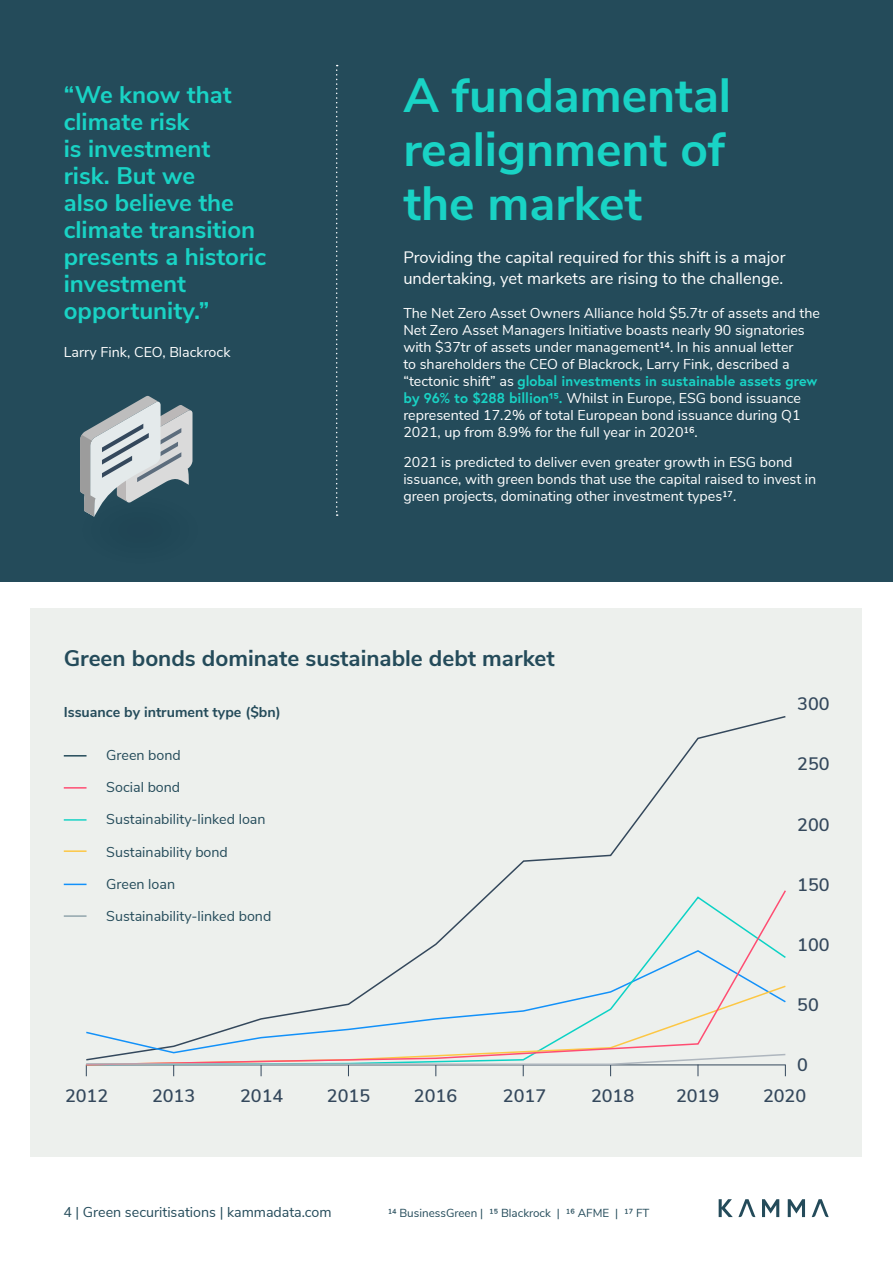
<style>
.page{position:relative;width:893px;height:1263px;background:#fff}
.page>*{position:absolute;margin:0;border:0;box-sizing:border-box;transform-origin:0 0}
.t1{font:700 48px/54px "Nunito Sans";color:#19d3c5}
.t2{font:700 24px/27px "Nunito Sans";color:#19d3c5}
.t3{font:700 22.5px "Nunito Sans";color:#244b5a}
.t4{font:600 18px "Nunito Sans";color:#34485c}
.t5{font:16.5px/21px "Nunito Sans";color:#fff}
.t6{font:14.25px/17.1px "Nunito Sans";color:#fff}
.t7{font:14.25px "Nunito Sans";color:#244b5a}
.t8{font:700 14.25px "Europa";color:#19d3c5}
.t9{font:700 14.25px "Nunito Sans";color:#244b5a}
.t10{font:11.7px "Nunito Sans";color:#244b5a}
.s1{font-family:"Nunito Sans";font-weight:400;color:#fff}
.s2{font-family:"Europa";font-weight:700;color:#19d3c5}
</style>
<div class="page">
<svg style="left:762px;top:1199px;width:17px;height:18px"></svg>
<svg style="left:788px;top:1199px;width:17px;height:18px"></svg>
<svg style="left:719px;top:1199px;width:36px;height:18px"></svg>
<svg style="left:812px;top:1199px;width:17px;height:18px"></svg>
<div style="left:0;top:0;width:893px;height:582px;background:#244b5a"></div>
<svg style="left:80px;top:396px;width:113px;height:121px"></svg>
<svg style="left:336px;top:65px;width:2px;height:451px"></svg>
<div style="left:31px;top:608px;width:831px;height:549px;background:#edf0ed"></div>
<svg style="left:86px;top:889px;width:700px;height:164px"></svg>
<svg style="left:85px;top:1053px;width:701px;height:23px"></svg>
<svg style="left:64px;top:755px;width:23px;height:1px"></svg>
<hr style="left:64px;top:819px;width:23px;height:2px;background:#19d3c5">
<hr style="left:64px;top:787px;width:23px;height:2px;background:#ff4d73">
<svg style="left:64px;top:884px;width:23px;height:1px"></svg>
<hr style="left:64px;top:850px;width:23px;height:2px;background:#fdc744">
<hr style="left:64px;top:915px;width:23px;height:2px;background:#91a5ac">
<h2 class="t2" style="left:64px;top:80px;width:204px">“We know that climate risk<br>is investment<br>risk. But we<br>also believe the climate transition presents a historic investment opportunity.”</h2>
<p class="t6" style="left:64px;top:343px;width:168px">Larry Fink, CEO, Blackrock</p>
<h1 class="t1" style="left:403px;top:66px;width:329px">A fundamental realignment of the market</h1>
<p class="t5" style="left:403px;top:245px;width:384px">Providing the capital required for this shift is a major undertaking, yet markets are rising to the challenge.</p>
<p class="t6" style="left:403px;top:303px;width:418px">The Net Zero Asset Owners Alliance hold $5.7tr of assets and the Net Zero Asset Managers Initiative boasts nearly 90 signatories with $37tr of assets under management14. In his annual letter<br>to shareholders the CEO of Blackrock, Larry Fink, described a</p>
<p class="t8" style="left:403px;top:371px;width:415px"><span class="s1">“tectonic shift” as</span> global investments in sustainable assets grew</p>
<p class="t6" style="left:403px;top:389px;width:399px;text-align:justify"><span class="s2">by 96% to $288 billion15.</span> Whilst in Europe, ESG bond issuance represented 17.2% of total European bond issuance during Q1<br>2021, up from 8.9% for the full year in 202016.</p>
<p class="t6" style="left:403px;top:453px;width:414px">2021 is predicted to deliver even greater growth in ESG bond issuance, with green bonds that use the capital raised to invest in green projects, dominating other investment types17.</p>
<h3 class="t3" style="left:64px;top:641px;width:492px">Green bonds dominate sustainable debt market</h3>
<p class="t9" style="left:64px;top:702px;width:219px">Issuance by intrument type ($bn)</p>
<p class="t7" style="left:106px;top:745px;width:76px">Green bond</p>
<p class="t7" style="left:106px;top:777px;width:75px">Social bond</p>
<p class="t7" style="left:106px;top:809px;width:161px">Sustainability-linked loan</p>
<p class="t7" style="left:106px;top:841px;width:123px">Sustainability bond</p>
<p class="t7" style="left:106px;top:873px;width:70px">Green loan</p>
<p class="t7" style="left:106px;top:905px;width:166px">Sustainability-linked bond</p>
<p class="t4" style="left:797px;top:691px;width:34px">300</p>
<p class="t4" style="left:797px;top:751px;width:34px">250</p>
<p class="t4" style="left:797px;top:811px;width:34px">200</p>
<p class="t4" style="left:797px;top:871px;width:34px">150</p>
<p class="t4" style="left:797px;top:931px;width:34px">100</p>
<p class="t4" style="left:797px;top:991px;width:23px">50</p>
<p class="t4" style="left:797px;top:1052px;width:12px">0</p>
<p class="t4" style="left:65px;top:1083px;width:45px">2012</p>
<p class="t4" style="left:152px;top:1083px;width:45px">2013</p>
<p class="t4" style="left:240px;top:1083px;width:45px">2014</p>
<p class="t4" style="left:327px;top:1083px;width:45px">2015</p>
<p class="t4" style="left:414px;top:1083px;width:45px">2016</p>
<p class="t4" style="left:503px;top:1083px;width:45px">2017</p>
<p class="t4" style="left:591px;top:1083px;width:45px">2018</p>
<p class="t4" style="left:676px;top:1083px;width:45px">2019</p>
<p class="t4" style="left:763px;top:1083px;width:45px">2020</p>
<p class="t7" style="left:63px;top:1202px;width:270px">4 | Green securitisations | kammadata.com</p>
<p class="t10" style="left:388px;top:1204px;width:263px">14 BusinessGreen | 15 Blackrock | 16 AFME | 17 FT</p>
</div>
